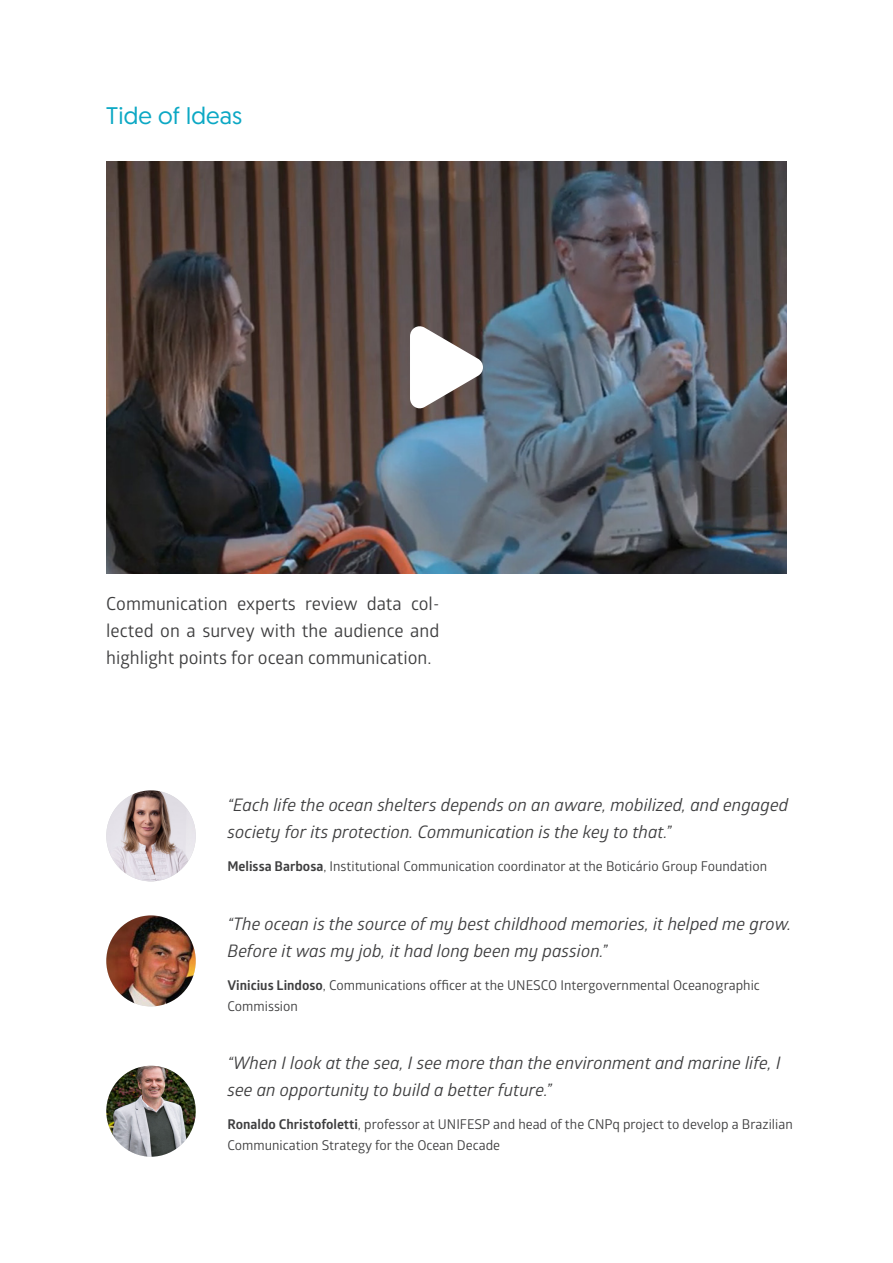
<style>
.page{position:relative;width:893px;height:1263px;background:#fff}
.page>*{position:absolute;margin:0;border:0;box-sizing:border-box;transform-origin:0 0}
.Titulo_2{font:24px "Geomanist";color:#0ca8c4}
.texto_corrido{font:18px/27px "Glober";color:#3e3e3f;text-align:justify}
.aspas{font:italic 17.25px/27px "Glober";color:#3e3e3f}
.aspas-autor{font:13.5px/21px "Glober";color:#3e3e3f}
.s1{font-weight:700}
</style>
<div class="page">
<img style="left:106px;top:161px;width:681px;height:412px">
<svg style="left:410px;top:324px;width:73px;height:87px"></svg>
<img style="left:106px;top:790px;width:90px;height:91px">
<img style="left:106px;top:1066px;width:90px;height:91px">
<img style="left:106px;top:915px;width:90px;height:91px">
<p class="Titulo_2" style="left:106px;top:100px;width:137px">Tide of Ideas</p>
<p class="texto_corrido" style="left:106px;top:590px;width:335px">Communication experts review data col&shy;lected on a survey with the audience and highlight points for ocean communication.</p>
<p class="aspas" style="left:227px;top:791px;width:562px">“Each life the ocean shelters depends on an aware, mobilized, and engaged society for its protection. Communication is the key to that.”</p>
<p class="aspas-autor" style="left:227px;top:855px;width:541px"><span class="s1">Melissa Barbosa</span>, Institutional Communication coordinator at the Boticário Group Foundation</p>
<p class="aspas" style="left:227px;top:909px;width:565px">“The ocean is the source of my best childhood memories, it helped me grow.<br>Before it was my job, it had long been my passion.”</p>
<p class="aspas-autor" style="left:227px;top:974px;width:534px"><span class="s1">Vinicius Lindoso</span>, Communications officer at the UNESCO Intergovernmental Oceanographic<br>Commission</p>
<p class="aspas" style="left:227px;top:1049px;width:555px">“When I look at the sea, I see more than the environment and marine life, I see an opportunity to build a better future.”</p>
<p class="aspas-autor" style="left:227px;top:1113px;width:567px"><span class="s1">Ronaldo Christofoletti</span>, professor at UNIFESP and head of the CNPq project to develop a Brazilian<br>Communication Strategy for the Ocean Decade</p>
</div>
